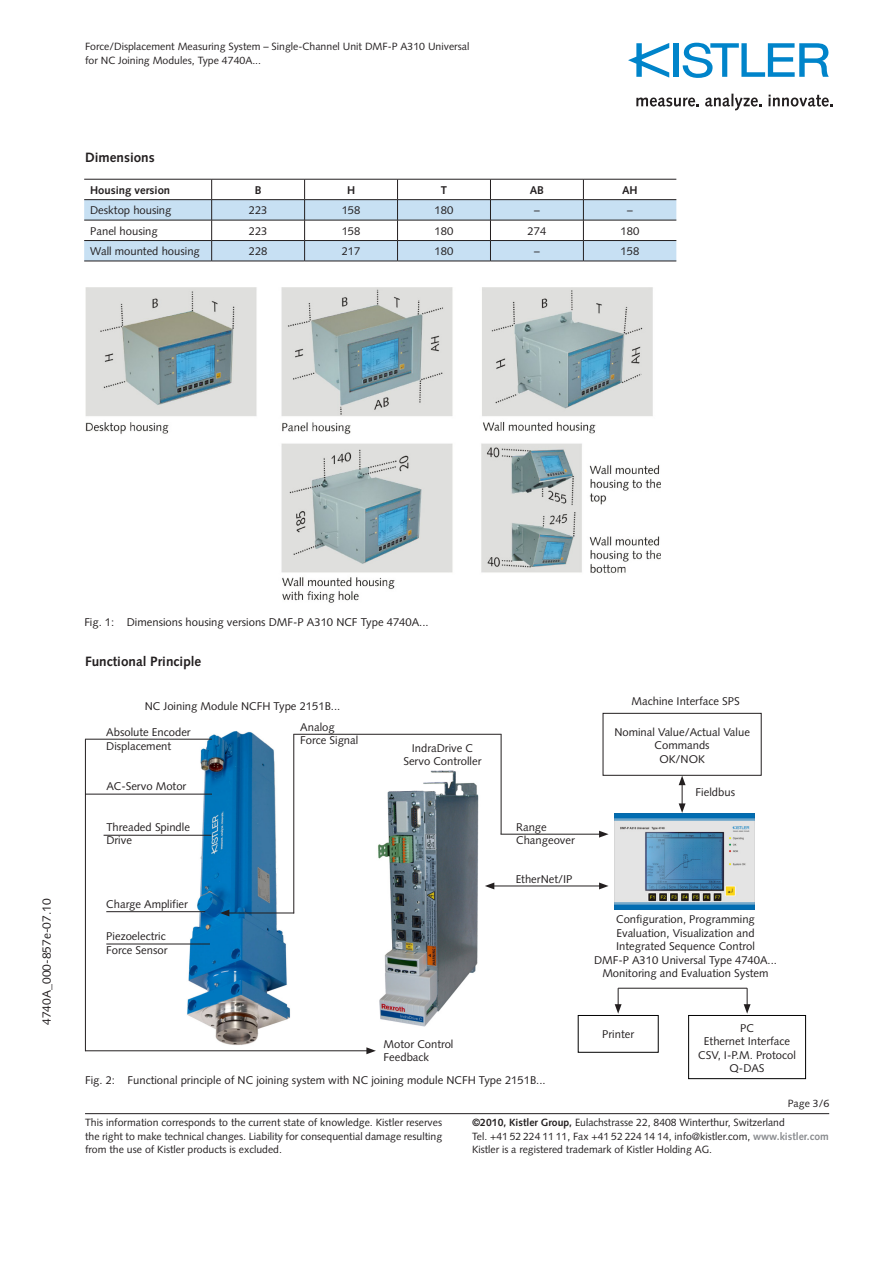
<style>
.page{position:relative;width:893px;height:1263px;background:#fff}
.page>*{position:absolute;margin:0;border:0;box-sizing:border-box;transform-origin:0 0}
.t1{font:700 13.5px "Syntax LT Std";color:#231f20}
.t2{font:12px "Syntax LT Std";color:#231f20}
.t3{font:11.25px/13.5px "Syntax LT Std";color:#231f20}
.t4{font:700 11.25px "Syntax LT Std";color:#231f20}
.t5{font:10.5px/13.5px "Syntax LT Std";color:#231f20}
.s1{font-weight:700}
.s2{font-weight:700;color:#8a8c8f}
</style>
<div class="page">
<hr style="left:85px;top:1113px;width:744px;height:1px;background:#231f20">
<div style="left:673px;top:43px;width:6px;height:34px;background:#0084ca"></div>
<svg style="left:683px;top:43px;width:146px;height:35px"></svg>
<svg style="left:628px;top:43px;width:41px;height:35px"></svg>
<svg style="left:636px;top:98px;width:63px;height:9px"></svg>
<svg style="left:705px;top:94px;width:57px;height:16px"></svg>
<svg style="left:768px;top:95px;width:65px;height:12px"></svg>
<img style="left:178px;top:731px;width:122px;height:314px">
<img style="left:85px;top:287px;width:575px;height:316px">
<svg style="left:84px;top:179px;width:592px;height:82px"></svg>
<hr style="left:84px;top:261px;width:128px;height:1px;background:#231f20">
<hr style="left:212px;top:261px;width:93px;height:1px;background:#231f20">
<hr style="left:305px;top:261px;width:93px;height:1px;background:#231f20">
<hr style="left:398px;top:261px;width:92px;height:1px;background:#231f20">
<hr style="left:490px;top:261px;width:93px;height:1px;background:#231f20">
<hr style="left:583px;top:261px;width:93px;height:1px;background:#231f20">
<div style="left:603px;top:713px;width:159px;height:63px;border:1px solid #231f20"></div>
<img style="left:378px;top:770px;width:101px;height:257px">
<hr style="left:85px;top:1050px;width:284px;height:1px;background:#231f20">
<svg style="left:366px;top:1047px;width:10px;height:7px"></svg>
<hr style="left:293px;top:734px;width:1px;height:179px;background:#231f20">
<hr style="left:500px;top:834px;width:101px;height:1px;background:#231f20">
<svg style="left:599px;top:831px;width:10px;height:7px"></svg>
<hr style="left:85px;top:794px;width:127px;height:1px;background:#231f20">
<hr style="left:104px;top:835px;width:107px;height:1px;background:#231f20">
<hr style="left:227px;top:913px;width:67px;height:1px;background:#231f20">
<svg style="left:220px;top:909px;width:9px;height:7px"></svg>
<hr style="left:85px;top:739px;width:1px;height:312px;background:#231f20">
<hr style="left:106px;top:944px;width:104px;height:1px;background:#231f20">
<hr style="left:106px;top:911px;width:99px;height:1px;background:#231f20">
<hr style="left:492px;top:885px;width:109px;height:1px;background:#231f20">
<svg style="left:485px;top:882px;width:9px;height:7px"></svg>
<svg style="left:599px;top:882px;width:10px;height:7px"></svg>
<hr style="left:85px;top:739px;width:127px;height:1px;background:#231f20">
<img style="left:614px;top:813px;width:140px;height:96px">
<div style="left:578px;top:1015px;width:81px;height:38px;border:1px solid #000"></div>
<div style="left:688px;top:1015px;width:118px;height:64px;border:1px solid #000"></div>
<hr style="left:618px;top:988px;width:129px;height:1px;background:#231f20">
<svg style="left:615px;top:988px;width:7px;height:26px"></svg>
<svg style="left:744px;top:988px;width:7px;height:26px"></svg>
<svg style="left:679px;top:776px;width:7px;height:37px"></svg>
<hr style="left:293px;top:734px;width:208px;height:1px;background:#231f20">
<hr style="left:501px;top:734px;width:1px;height:100px;background:#231f20">
<p class="t5" style="left:85px;top:40px;width:386px">Force/Displacement Measuring System – Single-Channel Unit DMF-P A310 Universal for NC Joining Modules, Type 4740A...</p>
<p class="t1" style="left:85px;top:150px;width:71px">Dimensions</p>
<p class="t4" style="left:90px;top:183px;width:81px">Housing version</p>
<p class="t4" style="left:255px;top:183px;width:8px">B</p>
<p class="t4" style="left:347px;top:183px;width:10px">H</p>
<p class="t4" style="left:441px;top:183px;width:8px">T</p>
<p class="t4" style="left:530px;top:183px;width:16px">AB</p>
<p class="t4" style="left:622px;top:183px;width:17px">AH</p>
<p class="t3" style="left:90px;top:203px;width:83px">Desktop housing</p>
<p class="t3" style="left:249px;top:203px;width:20px">223</p>
<p class="t3" style="left:342px;top:203px;width:20px">158</p>
<p class="t3" style="left:435px;top:203px;width:20px">180</p>
<p class="t3" style="left:534px;top:203px;width:7px">–</p>
<p class="t3" style="left:627px;top:203px;width:7px">–</p>
<p class="t3" style="left:90px;top:224px;width:69px">Panel housing</p>
<p class="t3" style="left:249px;top:224px;width:20px">223</p>
<p class="t3" style="left:342px;top:224px;width:20px">158</p>
<p class="t3" style="left:435px;top:224px;width:20px">180</p>
<p class="t3" style="left:528px;top:224px;width:20px">274</p>
<p class="t3" style="left:620px;top:224px;width:20px">180</p>
<p class="t3" style="left:90px;top:244px;width:111px">Wall mounted housing</p>
<p class="t3" style="left:249px;top:244px;width:20px">228</p>
<p class="t3" style="left:342px;top:244px;width:20px">217</p>
<p class="t3" style="left:435px;top:244px;width:20px">180</p>
<p class="t3" style="left:534px;top:244px;width:7px">–</p>
<p class="t3" style="left:620px;top:244px;width:20px">158</p>
<p class="t2" style="left:39px;top:1025px;width:128px;rotate:-90deg">4740A_000-857e-07.10</p>
<p class="t3" style="left:84px;top:615px;width:346px">Fig. 1: Dimensions housing versions DMF-P A310 NCF Type 4740A...</p>
<p class="t1" style="left:85px;top:654px;width:118px">Functional Principle</p>
<p class="t3" style="left:145px;top:700px;width:197px">NC Joining Module NCFH Type 2151B...</p>
<p class="t3" style="left:106px;top:725px;width:86px">Absolute Encoder<br>Displacement</p>
<p class="t3" style="left:106px;top:780px;width:82px">AC-Servo Motor</p>
<p class="t3" style="left:106px;top:820px;width:85px">Threaded Spindle<br>Drive</p>
<p class="t3" style="left:106px;top:897px;width:83px">Charge Amplifier</p>
<p class="t3" style="left:106px;top:930px;width:63px">Piezoelectric<br>Force Sensor</p>
<p class="t3" style="left:300px;top:720px;width:60px">Analog<br>Force Signal</p>
<p class="t3" style="left:403px;top:741px;width:80px;text-align:center">IndraDrive C<br>Servo Controller</p>
<p class="t3" style="left:384px;top:1037px;width:71px">Motor Control<br>Feedback</p>
<p class="t3" style="left:516px;top:820px;width:60px">Range<br>Changeover</p>
<p class="t3" style="left:516px;top:872px;width:58px">EtherNet/IP</p>
<p class="t3" style="left:85px;top:1073px;width:462px">Fig. 2: Functional principle of NC joining system with NC joining module NCFH Type 2151B...</p>
<p class="t3" style="left:632px;top:694px;width:110px">Machine Interface SPS</p>
<p class="t3" style="left:614px;top:725px;width:137px;text-align:center">Nominal Value/Actual Value<br>Commands<br>OK/NOK</p>
<p class="t3" style="left:696px;top:785px;width:41px">Fieldbus</p>
<p class="t3" style="left:594px;top:913px;width:184px;text-align:center">Configuration, Programming<br>Evaluation, Visualization and<br>Integrated Sequence Control<br>DMF-P A310 Universal Type 4740A...<br>Monitoring and Evaluation System</p>
<p class="t3" style="left:602px;top:1027px;width:33px">Printer</p>
<p class="t3" style="left:698px;top:1021px;width:99px;text-align:center">PC<br>Ethernet Interface<br>CSV, I-P.M. Protocol<br>Q-DAS</p>
<p class="t5" style="left:788px;top:1097px;width:43px">Page 3/6</p>
<p class="t5" style="left:85px;top:1116px;width:359px;text-align:justify">This information corresponds to the current state of knowledge. Kistler reserves the right to make technical changes. Liability for consequential damage resulting from the use of Kistler products is excluded.</p>
<p class="t5" style="left:472px;top:1116px;width:358px"><span class="s1">©2010, Kistler Group,</span> Eulachstrasse 22, 8408 Winterthur, Switzerland<br>Tel. +41 52 224 11 11, Fax +41 52 224 14 14, info@kistler.com, <span class="s2">www.kistler.com<br></span>Kistler is a registered trademark of Kistler Holding AG.</p>
</div>
